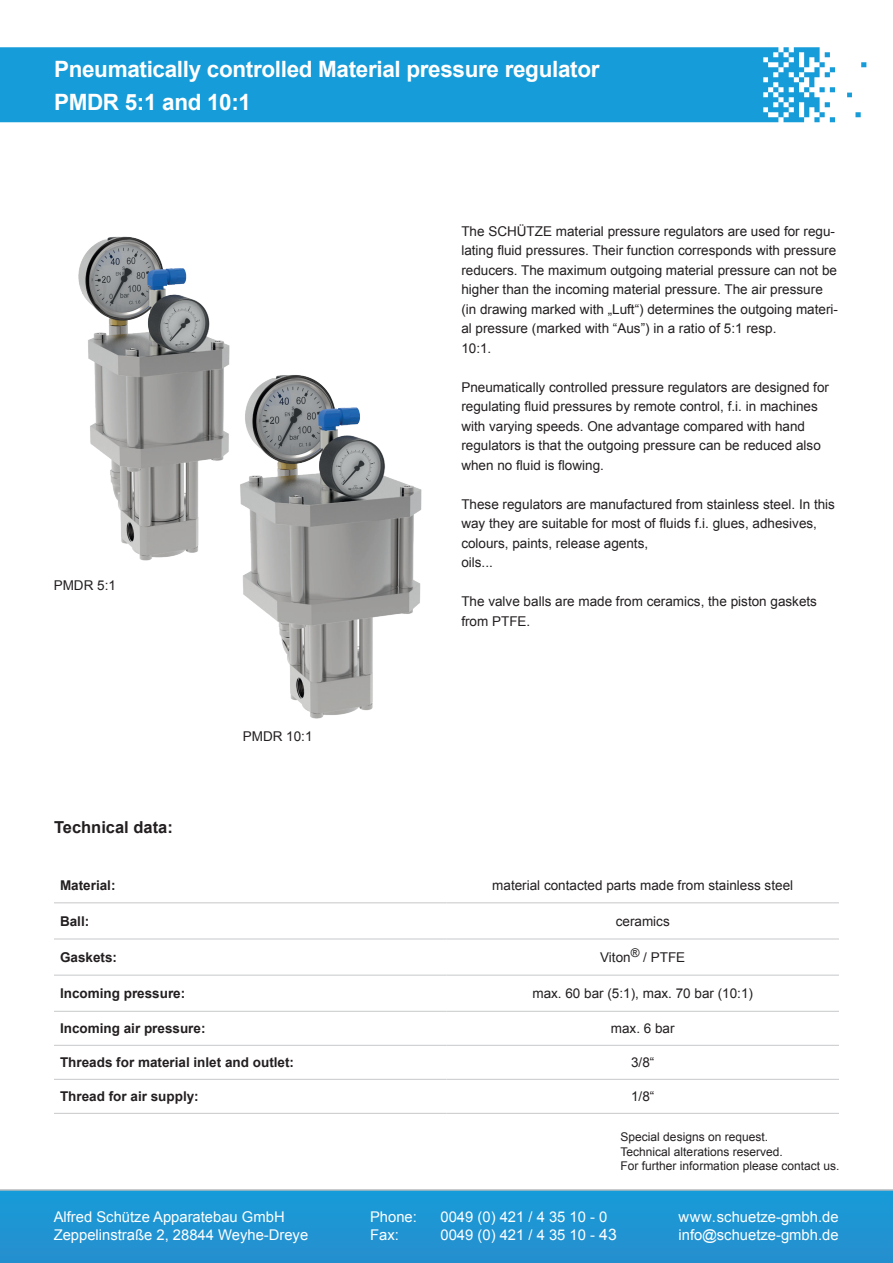
<style>
.page{position:relative;width:893px;height:1263px;background:#fff}
.page>*{position:absolute;margin:0;border:0;box-sizing:border-box;transform-origin:0 0}
.t1{font:700 22.5px/33px "Arial";letter-spacing:-.015em;color:#fff}
.t2{font:700 16.5px "Arial";color:#231f20}
.t3{font:14.85px/18px "Arial";color:#fff}
.t4{font:13.5px/19.5px "Arial";color:#231f20}
.t5{font:700 13.5px "Arial";color:#231f20}
.t6{font:12px/14.4px "Arial";color:#231f20}
.s1{font-size:15.75px}
</style>
<div class="page">
<svg style="left:0;top:47px;width:866px;height:75px;background:#26a3da"></svg>
<img style="left:78px;top:236px;width:152px;height:325px">
<img style="left:240px;top:375px;width:182px;height:344px">
<hr style="left:54px;top:902px;width:392px;height:1px;background:#c7c8ca">
<hr style="left:446px;top:902px;width:393px;height:1px;background:#c7c8ca">
<hr style="left:54px;top:938px;width:392px;height:1px;background:#c7c8ca">
<hr style="left:446px;top:938px;width:393px;height:1px;background:#c7c8ca">
<hr style="left:54px;top:975px;width:392px;height:1px;background:#c7c8ca">
<hr style="left:446px;top:975px;width:393px;height:1px;background:#c7c8ca">
<hr style="left:54px;top:1011px;width:392px;height:1px;background:#c7c8ca">
<hr style="left:446px;top:1011px;width:393px;height:1px;background:#c7c8ca">
<hr style="left:54px;top:1045px;width:392px;height:1px;background:#c7c8ca">
<hr style="left:446px;top:1045px;width:393px;height:1px;background:#c7c8ca">
<hr style="left:54px;top:1079px;width:392px;height:1px;background:#c7c8ca">
<hr style="left:446px;top:1079px;width:393px;height:1px;background:#c7c8ca">
<hr style="left:54px;top:1113px;width:392px;height:1px;background:#c7c8ca">
<hr style="left:446px;top:1113px;width:393px;height:1px;background:#c7c8ca">
<div style="left:0;top:1191px;width:893px;height:72px;background:#1f95d3"></div>
<hr style="left:0;top:1189px;width:893px;height:2px;background:#bcbdc0">
<h1 class="t1" style="left:54px;top:53px;width:547px">Pneumatically controlled Material pressure regulator<br>PMDR 5:1 and 10:1</h1>
<p class="t4" style="left:54px;top:576px;width:64px">PMDR 5:1</p>
<p class="t2" style="left:54px;top:816px;width:120px">Technical data:</p>
<p class="t4" style="left:243px;top:727px;width:71px">PMDR 10:1</p>
<p class="t4" style="left:461px;top:221px;width:378px">The SCHÜTZE material pressure regulators are used for regu&shy;lating fluid pressures. Their function corresponds with pressure reducers. The maximum outgoing material pressure can not be higher than the incoming material pressure. The air pressure (in drawing marked with „Luft“) determines the outgoing materi&shy;al pressure (marked with “Aus”) in a ratio of 5:1 resp.<br>10:1.</p>
<p class="t4" style="left:461px;top:377px;width:369px">Pneumatically controlled pressure regulators are designed for regulating fluid pressures by remote control, f.i. in machines with varying speeds. One advantage compared with hand regulators is that the outgoing pressure can be reduced also when no fluid is flowing.</p>
<p class="t4" style="left:461px;top:494px;width:375px">These regulators are manufactured from stainless steel. In this way they are suitable for most of fluids f.i. glues, adhesives, colours, paints, release agents,<br>oils...</p>
<p class="t4" style="left:461px;top:592px;width:357px">The valve balls are made from ceramics, the piston gaskets from PTFE.</p>
<p class="t5" style="left:60px;top:876px;width:57px">Material:</p>
<p class="t4" style="left:492px;top:875px;width:302px">material contacted parts made from stainless steel</p>
<p class="t5" style="left:60px;top:912px;width:31px">Ball:</p>
<p class="t4" style="left:616px;top:911px;width:55px">ceramics</p>
<p class="t5" style="left:60px;top:948px;width:59px">Gaskets:</p>
<p class="t4" style="left:600px;top:948px;width:87px">Viton<sup>®</sup> / PTFE</p>
<p class="t5" style="left:60px;top:984px;width:127px">Incoming pressure:</p>
<p class="t4" style="left:532px;top:984px;width:222px">max. 60 bar (5:1), max. 70 bar (10:1)</p>
<p class="t5" style="left:60px;top:1019px;width:147px">Incoming air pressure:</p>
<p class="t4" style="left:611px;top:1019px;width:65px">max. 6 bar</p>
<p class="t5" style="left:60px;top:1053px;width:236px">Threads for material inlet and outlet:</p>
<p class="t4" style="left:631px;top:1053px;width:25px">3/8“</p>
<p class="t5" style="left:60px;top:1087px;width:140px">Thread for air supply:</p>
<p class="t4" style="left:631px;top:1087px;width:25px">1/8“</p>
<p class="t6" style="left:621px;top:1130px;width:220px">Special designs on request.<br>Technical alterations reserved.<br>For further information please contact us.</p>
<p class="t3" style="left:54px;top:1208px;width:256px">Alfred Schütze Apparatebau GmbH<br>Zeppelinstraße 2, 28844 Weyhe-Dreye</p>
<p class="t3" style="left:370px;top:1208px;width:48px">Phone:</p>
<p class="t3" style="left:440px;top:1208px;width:168px">0049 (0) 421 / 4 35 10 - 0</p>
<p class="t3" style="left:370px;top:1226px;width:30px">Fax:</p>
<p class="t3" style="left:440px;top:1226px;width:178px">0049 (0) 421 / 4 35 10 - <span class="s1">43</span></p>
<p class="t3" style="left:679px;top:1208px;width:161px">www.schuetze-gmbh.de info@schuetze-gmbh.de</p>
</div>
